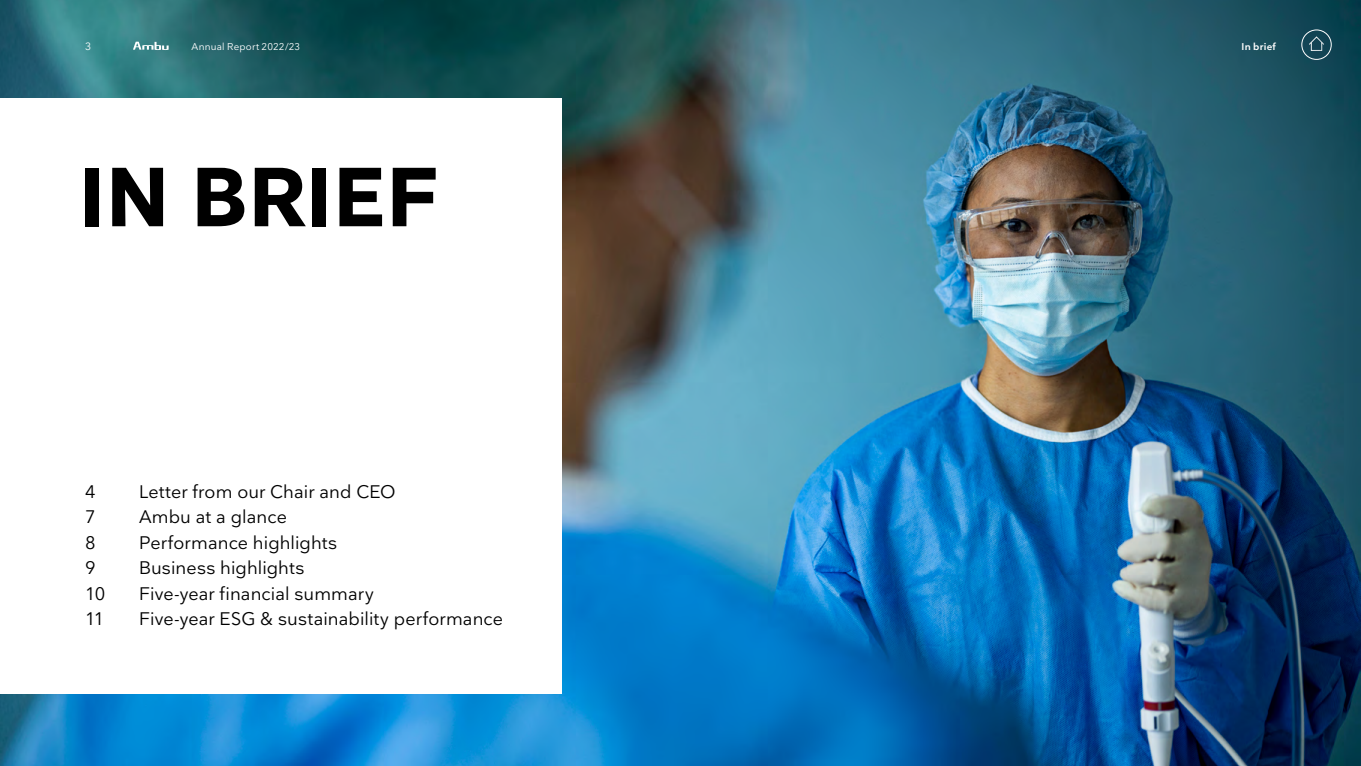
<style>
.page{position:relative;width:1361px;height:766px;background:#fff}
.page>*{position:absolute;margin:0;border:0;box-sizing:border-box;transform-origin:0 0}
.t1{font:700 82.5px "Nationale";letter-spacing:.005em;color:#000}
.t2{font:18px "Nationale";letter-spacing:.005em;color:#000}
.t3{font:10.5px "Nationale";color:#fff}
.t4{font:9.75px "Nationale";letter-spacing:.02em;color:#fff}
.t5{font:600 9.75px "Nationale";letter-spacing:.025em;color:#fff}
</style>
<div class="page">
<img style="left:0;top:0;width:1361px;height:765px">
<div style="left:0;top:98px;width:561px;height:595px;background:#fff"></div>
<svg style="left:133px;top:42px;width:36px;height:8px"></svg>
<div style="left:1301px;top:30px;width:30px;height:30px;border:1px solid #fff;border-radius:50%"></div>
<div style="left:1311px;top:42px;width:11px;height:9px;border:1px solid #fff"></div>
<svg style="left:1308px;top:36px;width:17px;height:9px"></svg>
<p class="t3" style="left:85px;top:40px;width:8px">3</p>
<p class="t4" style="left:192px;top:40px;width:110px">Annual Report 2022/23</p>
<p class="t5" style="left:1241px;top:40px;width:36px">In brief</p>
<h1 class="t1" style="left:79px;top:144px;width:361px">IN BRIEF</h1>
<p class="t2" style="left:85px;top:480px;width:12px">4</p>
<p class="t2" style="left:139px;top:480px;width:258px">Letter from our Chair and CEO</p>
<p class="t2" style="left:85px;top:505px;width:12px">7</p>
<p class="t2" style="left:139px;top:505px;width:149px">Ambu at a glance</p>
<p class="t2" style="left:85px;top:531px;width:12px">8</p>
<p class="t2" style="left:139px;top:531px;width:200px">Performance highlights</p>
<p class="t2" style="left:85px;top:556px;width:12px">9</p>
<p class="t2" style="left:139px;top:556px;width:167px">Business highlights</p>
<p class="t2" style="left:85px;top:582px;width:22px">10</p>
<p class="t2" style="left:139px;top:582px;width:236px">Five-year financial summary</p>
<p class="t2" style="left:85px;top:607px;width:21px">11</p>
<p class="t2" style="left:139px;top:607px;width:365px">Five-year ESG &amp; sustainability performance</p>
</div>
